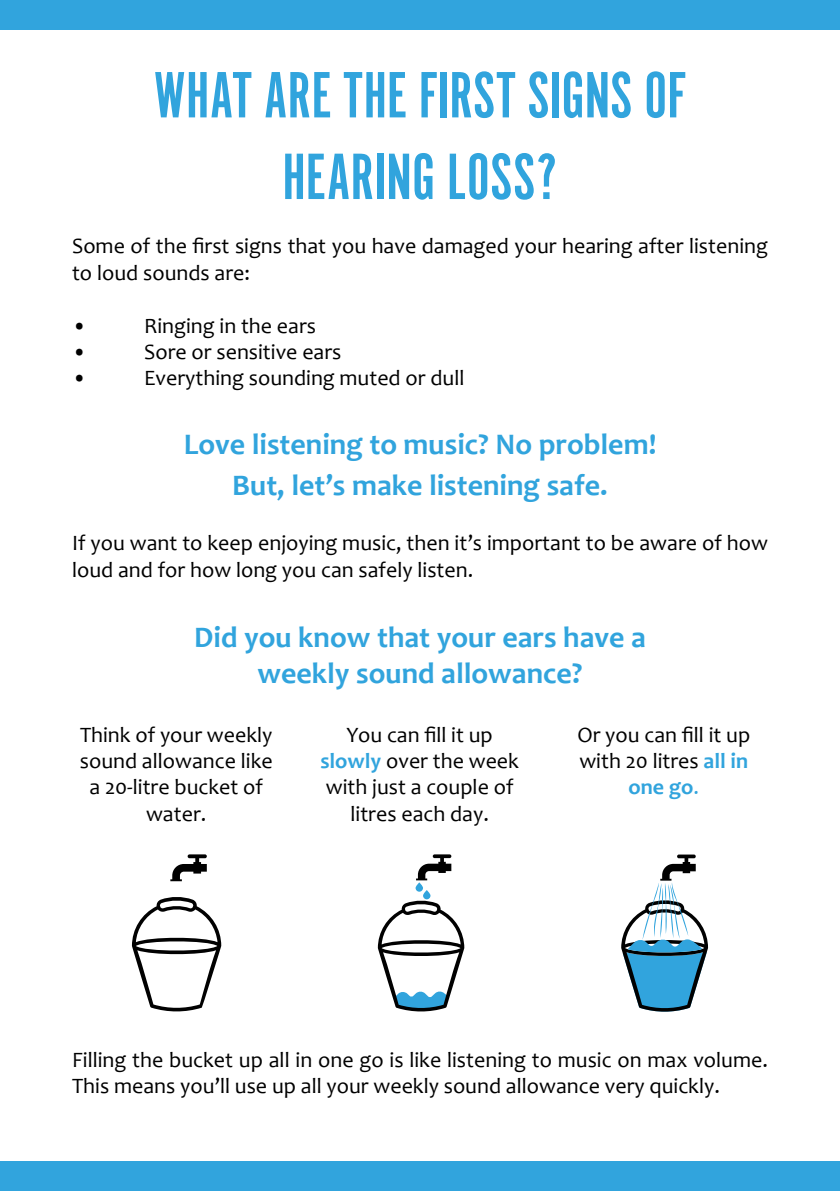
<style>
.page{position:relative;width:840px;height:1191px;background:#fff}
.page>*{position:absolute;margin:0;border:0;box-sizing:border-box;transform-origin:0 0}
.t1{font:68px/81.6px "Alternate Got No 1 D";color:#31a4dd;text-align:center}
.t2{font:700 30px/40.8px "Candara";color:#31a4dd;text-align:center}
.t3{font:22px/26.4px "Candara";color:#000}
.s1{font-weight:700;color:#31a4dd}
.s2{color:#31a4dd}
</style>
<div class="page">
<div style="left:0;top:1161px;width:839px;height:30px;background:#31a4dd"></div>
<div style="left:0;top:0;width:839px;height:29px;background:#31a4dd"></div>
<hr style="left:839px;top:1161px;width:1px;height:30px;background:#78c143">
<svg style="left:839px;top:0;width:1px;height:29px"></svg>
<svg style="left:621px;top:854px;width:86px;height:158px"></svg>
<svg style="left:377px;top:899px;width:87px;height:113px"></svg>
<svg style="left:416px;top:854px;width:35px;height:26px"></svg>
<svg style="left:415px;top:882px;width:8px;height:9px"></svg>
<div style="left:423px;top:890px;width:7px;height:9px;background:#31a4dd;border-radius:4px"></div>
<svg style="left:132px;top:897px;width:89px;height:115px"></svg>
<svg style="left:170px;top:854px;width:37px;height:27px"></svg>
<h1 class="t1" style="left:154px;top:56px;width:533px">WHAT ARE THE FIRST SIGNS OF<br>HEARING LOSS?</h1>
<p class="t3" style="left:72px;top:233px;width:697px">Some of the first signs that you have damaged your hearing after listening to loud sounds are:</p>
<p class="t3" style="left:72px;top:312px;width:16px">•</p>
<p class="t3" style="left:144px;top:312px;width:173px">Ringing in the ears</p>
<p class="t3" style="left:72px;top:338px;width:16px">•</p>
<p class="t3" style="left:144px;top:338px;width:199px">Sore or sensitive ears</p>
<p class="t3" style="left:72px;top:365px;width:16px">•</p>
<p class="t3" style="left:144px;top:365px;width:321px">Everything sounding muted or dull</p>
<h2 class="t2" style="left:184px;top:424px;width:473px">Love listening to music? No problem!<br>But, let’s make listening safe.</h2>
<p class="t3" style="left:72px;top:529px;width:697px">If you want to keep enjoying music, then it’s important to be aware of how loud and for how long you can safely listen.</p>
<h2 class="t2" style="left:194px;top:618px;width:453px;line-height:36px">Did you know that your ears have a weekly sound allowance?</h2>
<p class="t3" style="left:80px;top:721px;width:194px;text-align:center">Think of your weekly sound allowance like a 20-litre bucket of water.</p>
<p class="t3" style="left:320px;top:721px;width:200px;text-align:center">You can fill it up <span class="s1">slowly</span> over the week with just a couple of litres each day.</p>
<p class="t3" style="left:577px;top:721px;width:174px;text-align:center">Or you can fill it up with 20 litres <span class="s1">all in one go</span><span class="s2">.</span></p>
<p class="t3" style="left:72px;top:1046px;width:697px">Filling the bucket up all in one go is like listening to music on max volume.<br>This means you’ll use up all your weekly sound allowance very quickly.</p>
</div>
